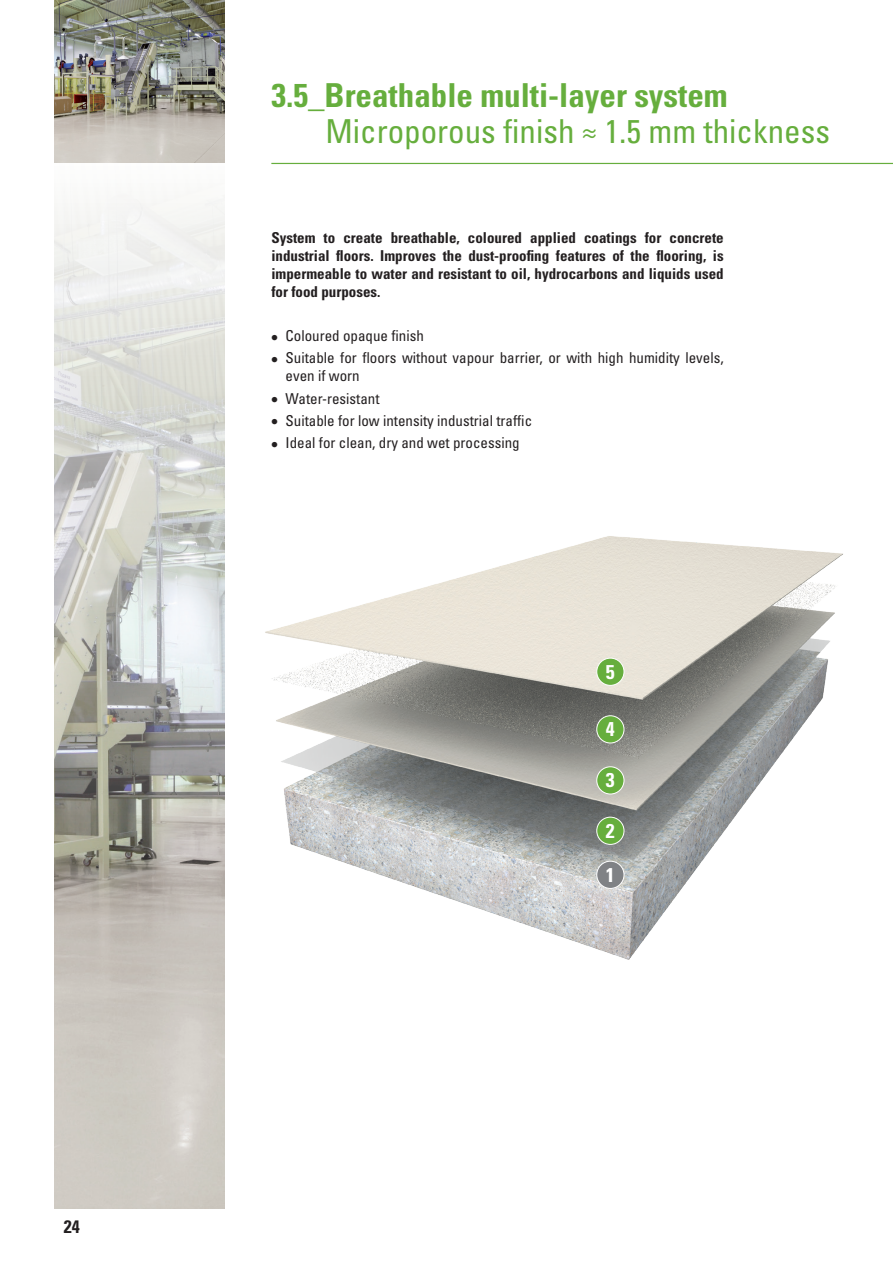
<style>
.page{position:relative;width:893px;height:1263px;background:#fff}
.page>*{position:absolute;margin:0;border:0;box-sizing:border-box;transform-origin:0 0}
.t1{font:condensed 33px "Univers LT Std";color:#66ae3d}
.t2{font:700 condensed 33px "Univers LT Std";color:#66ae3d}
.t3{font:700 condensed 19.95px "Univers LT Std";color:#fff}
.t4{font:700 condensed 18px "Univers LT Std";color:#231f20}
.t5{font:700 condensed 15px/18px "Univers LT Std";color:#231f20;text-align:justify}
.t6{font:condensed 15px/18px "Univers LT Std";color:#231f20}
.s1{font-weight:700}
</style>
<div class="page">
<img style="left:54px;top:0;width:170px;height:1209px">
<hr style="left:271px;top:163px;width:622px;height:1px;background:#66ae3d">
<img style="left:265px;top:536px;width:578px;height:424px">
<div style="left:597px;top:861px;width:27px;height:27px;background:#808285;border-radius:50%"></div>
<div style="left:596px;top:861px;width:28px;height:28px;border:1px solid #fff;border-radius:50%"></div>
<div style="left:597px;top:817px;width:27px;height:27px;background:#66ae3d;border-radius:50%"></div>
<div style="left:596px;top:817px;width:28px;height:28px;border:1px solid #fff;border-radius:50%"></div>
<div style="left:597px;top:767px;width:27px;height:27px;background:#66ae3d;border-radius:50%"></div>
<div style="left:596px;top:766px;width:28px;height:28px;border:1px solid #fff;border-radius:50%"></div>
<div style="left:597px;top:716px;width:27px;height:27px;background:#66ae3d;border-radius:50%"></div>
<div style="left:596px;top:715px;width:28px;height:28px;border:1px solid #fff;border-radius:50%"></div>
<div style="left:597px;top:658px;width:27px;height:27px;background:#66ae3d;border-radius:50%"></div>
<div style="left:596px;top:658px;width:28px;height:28px;border:1px solid #fff;border-radius:50%"></div>
<p class="t4" style="left:64px;top:1216px;width:17px">24</p>
<p class="t2" style="left:271px;top:75px;width:458px">3.5_Breathable multi-layer system</p>
<p class="t1" style="left:325px;top:110px;width:506px">Microporous finish ≈ 1.5 mm thickness</p>
<p class="t5" style="left:271px;top:228px;width:454px">System to create breathable, coloured applied coatings for concrete industrial floors. Improves the dust-proofing features of the flooring, is impermeable to water and resistant to oil, hydrocarbons and liquids used for food purposes.</p>
<p class="t6" style="left:271px;top:327px;width:154px"><span class="s1">•</span> Coloured opaque finish</p>
<p class="t6" style="left:286px;top:349px;width:440px;text-indent:-14px"><span class="s1">•</span> Suitable for floors without vapour barrier, or with high humidity levels, even if worn</p>
<p class="t6" style="left:271px;top:389px;width:110px"><span class="s1">•</span> Water-resistant</p>
<p class="t6" style="left:271px;top:411px;width:262px"><span class="s1">•</span> Suitable for low intensity industrial traffic</p>
<p class="t6" style="left:271px;top:434px;width:250px"><span class="s1">•</span> Ideal for clean, dry and wet processing</p>
<p class="t3" style="left:606px;top:659px;width:10px">5</p>
<p class="t3" style="left:606px;top:717px;width:10px">4</p>
<p class="t3" style="left:606px;top:768px;width:10px">3</p>
<p class="t3" style="left:606px;top:818px;width:10px">2</p>
<p class="t3" style="left:606px;top:862px;width:10px">1</p>
</div>
